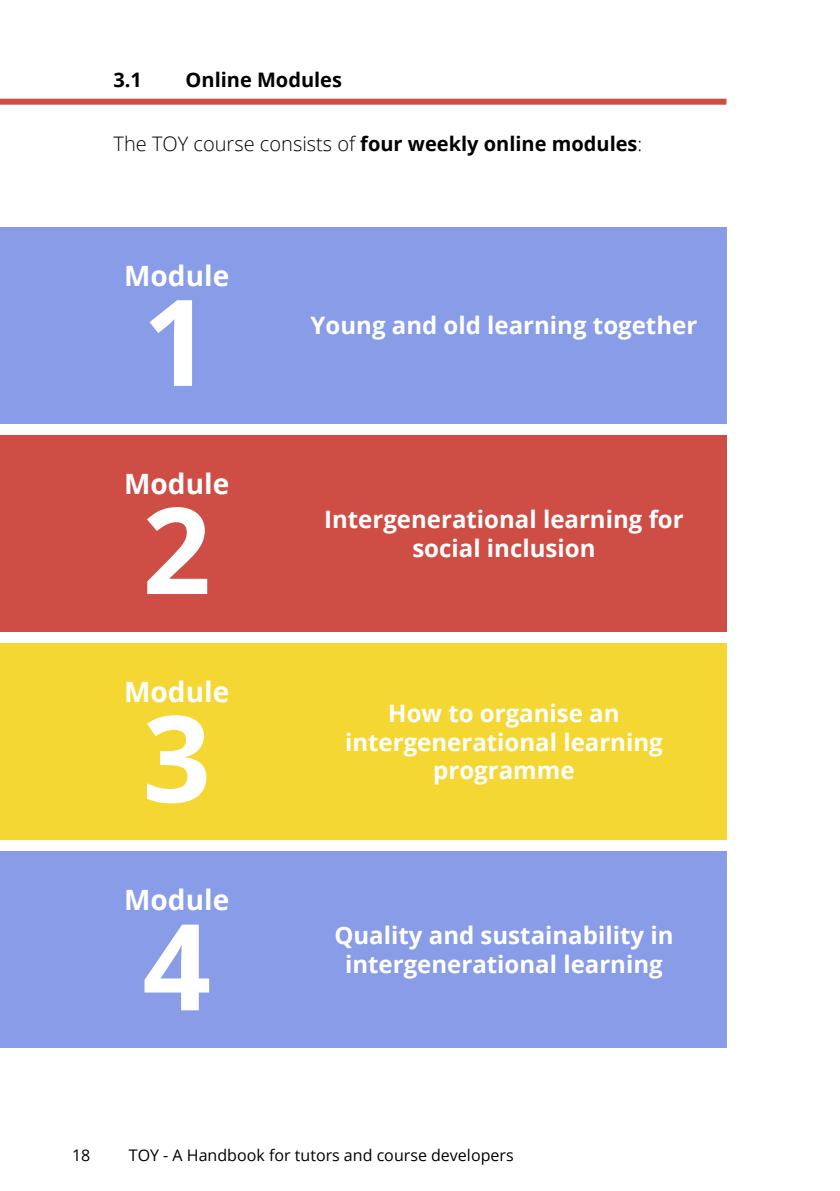
<style>
.page{position:relative;width:840px;height:1191px;background:#fff}
.page>*{position:absolute;margin:0;border:0;box-sizing:border-box;transform-origin:0 0}
.t1{font:700 120px "Open Sans";color:#fff}
.t2{font:700 28px "Open Sans";color:#fff}
.t3{font:700 24px/28.8px "Open Sans";color:#fff;text-align:center}
.t4{font:300 20px "Open Sans";color:#000}
.t5{font:700 20px "Open Sans";color:#000}
.t6{font:16px "Open Sans";color:#000}
.s1{font-weight:700}
</style>
<div class="page">
<div style="left:0;top:99px;width:726px;height:6px;background:#ce4d45"></div>
<div style="left:0;top:227px;width:545px;height:196px;background:#889ce7"></div>
<div style="left:0;top:435px;width:545px;height:196px;background:#ce4d45"></div>
<div style="left:0;top:643px;width:545px;height:196px;background:#f5d734"></div>
<div style="left:0;top:851px;width:545px;height:196px;background:#889ce7"></div>
<div style="left:281px;top:227px;width:445px;height:196px;background:#889ce7"></div>
<div style="left:281px;top:643px;width:445px;height:196px;background:#f5d734"></div>
<div style="left:281px;top:851px;width:445px;height:196px;background:#889ce7"></div>
<div style="left:281px;top:435px;width:445px;height:196px;background:#ce4d45"></div>
<p class="t5" style="left:113px;top:66px;width:30px">3.1</p>
<p class="t5" style="left:185px;top:66px;width:158px">Online Modules</p>
<p class="t4" style="left:113px;top:130px;width:530px">The TOY course consists of <span class="s1">four weekly online modules</span>:</p>
<p class="t2" style="left:124px;top:256px;width:106px">Module</p>
<h1 class="t1" style="left:142px;top:257px;width:70px">1</h1>
<p class="t2" style="left:124px;top:464px;width:106px">Module</p>
<h1 class="t1" style="left:142px;top:466px;width:70px">2</h1>
<p class="t2" style="left:124px;top:672px;width:106px">Module</p>
<h1 class="t1" style="left:142px;top:674px;width:70px">3</h1>
<p class="t2" style="left:124px;top:880px;width:106px">Module</p>
<h1 class="t1" style="left:142px;top:882px;width:70px">4</h1>
<p class="t3" style="left:310px;top:311px;width:388px">Young and old learning together</p>
<p class="t3" style="left:324px;top:504px;width:361px">Intergenerational learning for social inclusion</p>
<p class="t3" style="left:345px;top:698px;width:319px">How to organise an intergenerational learning programme</p>
<p class="t3" style="left:334px;top:920px;width:340px">Quality and sustainability in intergenerational learning</p>
<p class="t6" style="left:72px;top:1144px;width:20px">18</p>
<p class="t6" style="left:129px;top:1144px;width:386px">TOY - A Handbook for tutors and course developers</p>
</div>
